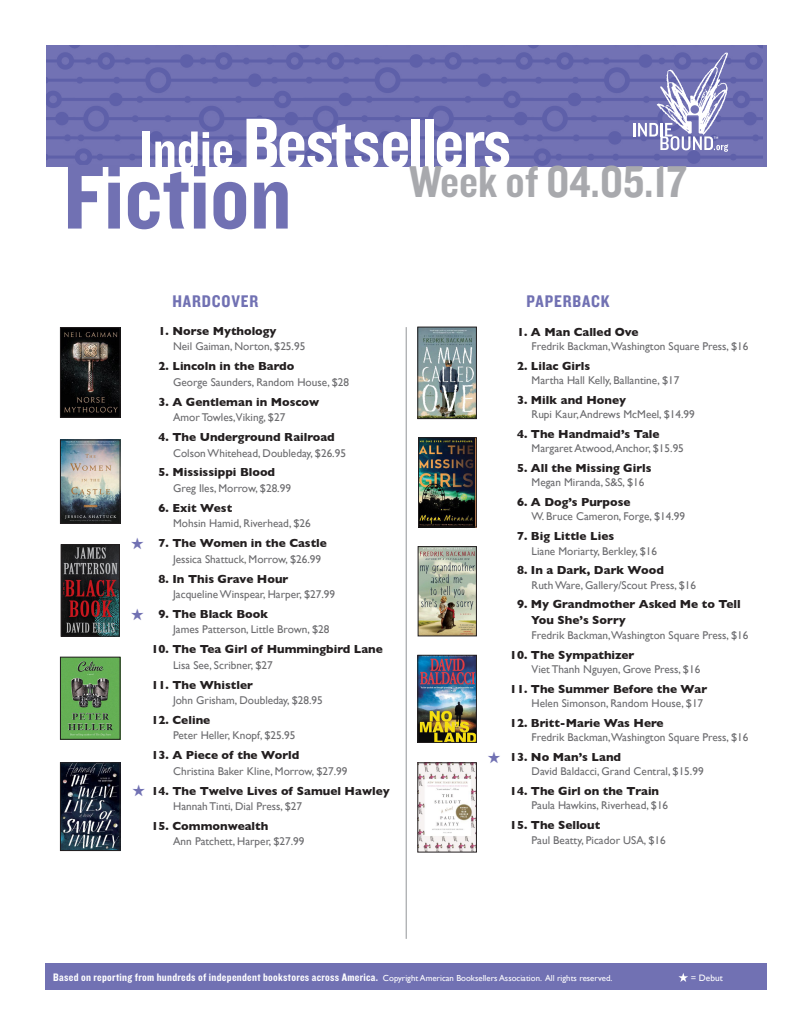
<style>
.page{position:relative;width:810px;height:1035px;background:#fff}
.page>*{position:absolute;margin:0;border:0;box-sizing:border-box;transform-origin:0 0}
.t1{font:95.5px "Knockout 50 Welterweight";color:#7171b3}
.t2{font:73.38px "Knockout 50 Welterweight";letter-spacing:-.03em;color:#fff}
.t3{font:46.25px "Knockout 50 Welterweight";color:#a8a9ad}
.t4{font:17.5px "Knockout 50 Welterweight";letter-spacing:.05em;color:#7171b3}
.BestsellerTitle{font:700 11.88px/16.6px "Gill Sans";color:#231f20}
.Body_Text_2{font:11.25px "Gill Sans";color:#6b6b6e}
.t5{font:11.25px "Knockout 50 Welterweight";letter-spacing:.025em;color:#fff}
.t6{font:9.25px "Gill Sans";color:#fff}
.s1{font-size:54.25px}
.s2{font-family:"Gill Sans";font-size:8.75px}
</style>
<div class="page">
<img style="left:46px;top:45px;width:716px;height:122px">
<hr style="left:406px;top:327px;width:1px;height:612px;background:#939598">
<div style="left:45px;top:963px;width:722px;height:27px;background:#7171b3"></div>
<hr style="left:633px;top:123px;width:3px;height:14px;background:#fff">
<svg style="left:638px;top:52px;width:90px;height:100px"></svg>
<svg style="left:678px;top:973px;width:10px;height:9px"></svg>
<img style="left:62px;top:329px;width:56px;height:86px">
<div style="left:60px;top:327px;width:60px;height:90px;border:1px solid #231f20"></div>
<img style="left:62px;top:442px;width:56px;height:80px">
<div style="left:60px;top:440px;width:60px;height:84px;border:1px solid #231f20"></div>
<img style="left:62px;top:659px;width:56px;height:78px">
<div style="left:60px;top:657px;width:60px;height:82px;border:1px solid #231f20"></div>
<img style="left:63px;top:547px;width:55px;height:87px">
<div style="left:61px;top:545px;width:59px;height:91px;border:1px solid #231f20"></div>
<img style="left:62px;top:765px;width:56px;height:84px">
<div style="left:60px;top:763px;width:60px;height:88px;border:1px solid #231f20"></div>
<img style="left:420px;top:657px;width:55px;height:84px">
<div style="left:418px;top:655px;width:59px;height:88px;border:1px solid #231f20"></div>
<img style="left:420px;top:765px;width:55px;height:85px">
<div style="left:418px;top:763px;width:59px;height:89px;border:1px solid #231f20"></div>
<img style="left:420px;top:329px;width:55px;height:88px">
<div style="left:418px;top:327px;width:59px;height:92px;border:1px solid #231f20"></div>
<img style="left:420px;top:548px;width:55px;height:86px">
<div style="left:418px;top:546px;width:59px;height:90px;border:1px solid #231f20"></div>
<img style="left:420px;top:440px;width:55px;height:85px">
<div style="left:418px;top:438px;width:59px;height:89px;border:1px solid #231f20"></div>
<p class="t2" style="left:140px;top:95px;width:373px"><span class="s1">Indie</span> Bestsellers</p>
<p class="t1" style="left:63px;top:134px;width:230px">Fiction</p>
<p class="t3" style="left:409px;top:151px;width:279px">Week of 04.05.17</p>
<p class="t4" style="left:172px;top:290px;width:87px">HARDCOVER</p>
<p class="t4" style="left:527px;top:290px;width:85px">PAPERBACK</p>
<p class="BestsellerTitle" style="left:159px;top:322px;width:119px">1. Norse Mythology</p>
<p class="Body_Text_2" style="left:173px;top:340px;width:134px">Neil Gaiman, Norton, $25.95</p>
<p class="BestsellerTitle" style="left:159px;top:358px;width:137px">2. Lincoln in the Bardo</p>
<p class="Body_Text_2" style="left:173px;top:375px;width:178px">George Saunders, Random House, $28</p>
<p class="BestsellerTitle" style="left:159px;top:393px;width:162px">3. A Gentleman in Moscow</p>
<p class="Body_Text_2" style="left:173px;top:411px;width:114px">Amor Towles,Viking, $27</p>
<p class="BestsellerTitle" style="left:159px;top:429px;width:178px">4. The Underground Railroad</p>
<p class="Body_Text_2" style="left:173px;top:446px;width:174px">Colson Whitehead, Doubleday, $26.95</p>
<p class="BestsellerTitle" style="left:159px;top:464px;width:118px">5. Mississippi Blood</p>
<p class="Body_Text_2" style="left:173px;top:481px;width:119px">Greg Iles, Morrow, $28.99</p>
<p class="BestsellerTitle" style="left:159px;top:499px;width:75px">6. Exit West</p>
<p class="Body_Text_2" style="left:173px;top:517px;width:139px">Mohsin Hamid, Riverhead, $26</p>
<p class="BestsellerTitle" style="left:159px;top:535px;width:170px">7. The Women in the Castle</p>
<p class="Body_Text_2" style="left:173px;top:552px;width:149px">Jessica Shattuck, Morrow, $26.99</p>
<p class="BestsellerTitle" style="left:159px;top:570px;width:131px">8. In This Grave Hour</p>
<p class="Body_Text_2" style="left:173px;top:588px;width:163px">Jacqueline Winspear, Harper, $27.99</p>
<p class="BestsellerTitle" style="left:159px;top:605px;width:111px">9. The Black Book</p>
<p class="Body_Text_2" style="left:173px;top:623px;width:158px">James Patterson, Little Brown, $28</p>
<p class="BestsellerTitle" style="left:152px;top:641px;width:233px">10. The Tea Girl of Hummingbird Lane</p>
<p class="Body_Text_2" style="left:173px;top:658px;width:101px">Lisa See, Scribner, $27</p>
<p class="BestsellerTitle" style="left:152px;top:676px;width:103px">11. The Whistler</p>
<p class="Body_Text_2" style="left:173px;top:694px;width:151px">John Grisham, Doubleday, $28.95</p>
<p class="BestsellerTitle" style="left:152px;top:711px;width:60px">12. Celine</p>
<p class="Body_Text_2" style="left:173px;top:729px;width:124px">Peter Heller, Knopf, $25.95</p>
<p class="BestsellerTitle" style="left:152px;top:747px;width:149px">13. A Piece of the World</p>
<p class="Body_Text_2" style="left:173px;top:764px;width:176px">Christina Baker Kline, Morrow, $27.99</p>
<p class="BestsellerTitle" style="left:152px;top:782px;width:240px">14. The Twelve Lives of Samuel Hawley</p>
<p class="Body_Text_2" style="left:173px;top:800px;width:131px">Hannah Tinti, Dial Press, $27</p>
<p class="BestsellerTitle" style="left:152px;top:817px;width:118px">15. Commonwealth</p>
<p class="Body_Text_2" style="left:173px;top:835px;width:133px">Ann Patchett, Harper, $27.99</p>
<p class="BestsellerTitle" style="left:517px;top:323px;width:123px">1. A Man Called Ove</p>
<p class="Body_Text_2" style="left:532px;top:340px;width:218px">Fredrik Backman,Washington Square Press, $16</p>
<p class="BestsellerTitle" style="left:517px;top:357px;width:75px">2. Lilac Girls</p>
<p class="Body_Text_2" style="left:532px;top:374px;width:149px">Martha Hall Kelly, Ballantine, $17</p>
<p class="BestsellerTitle" style="left:517px;top:391px;width:111px">3. Milk and Honey</p>
<p class="Body_Text_2" style="left:532px;top:408px;width:165px">Rupi Kaur, Andrews McMeel, $14.99</p>
<p class="BestsellerTitle" style="left:517px;top:425px;width:144px">4. The Handmaid’s Tale</p>
<p class="Body_Text_2" style="left:532px;top:442px;width:154px">Margaret Atwood, Anchor, $15.95</p>
<p class="BestsellerTitle" style="left:517px;top:459px;width:136px">5. All the Missing Girls</p>
<p class="Body_Text_2" style="left:532px;top:476px;width:114px">Megan Miranda, S&amp;S, $16</p>
<p class="BestsellerTitle" style="left:517px;top:493px;width:115px">6. A Dog’s Purpose</p>
<p class="Body_Text_2" style="left:532px;top:510px;width:155px">W. Bruce Cameron, Forge, $14.99</p>
<p class="BestsellerTitle" style="left:517px;top:527px;width:99px">7. Big Little Lies</p>
<p class="Body_Text_2" style="left:532px;top:544px;width:127px">Liane Moriarty, Berkley, $16</p>
<p class="BestsellerTitle" style="left:517px;top:561px;width:148px">8. In a Dark, Dark Wood</p>
<p class="Body_Text_2" style="left:532px;top:578px;width:166px">Ruth Ware, Gallery/Scout Press, $16</p>
<p class="BestsellerTitle" style="left:531px;top:595px;width:211px;text-indent:-14px">9. My Grandmother Asked Me to Tell<br>You She’s Sorry</p>
<p class="Body_Text_2" style="left:532px;top:629px;width:218px">Fredrik Backman,Washington Square Press, $16</p>
<p class="BestsellerTitle" style="left:510px;top:646px;width:126px">10. The Sympathizer</p>
<p class="Body_Text_2" style="left:532px;top:663px;width:170px">Viet Thanh Nguyen, Grove Press, $16</p>
<p class="BestsellerTitle" style="left:510px;top:680px;width:199px">11. The Summer Before the War</p>
<p class="Body_Text_2" style="left:532px;top:697px;width:173px">Helen Simonson, Random House, $17</p>
<p class="BestsellerTitle" style="left:510px;top:714px;width:155px">12. Britt-Marie Was Here</p>
<p class="Body_Text_2" style="left:532px;top:731px;width:218px">Fredrik Backman,Washington Square Press, $16</p>
<p class="BestsellerTitle" style="left:510px;top:748px;width:113px">13. No Man’s Land</p>
<p class="Body_Text_2" style="left:532px;top:765px;width:174px">David Baldacci, Grand Central, $15.99</p>
<p class="BestsellerTitle" style="left:510px;top:782px;width:151px">14. The Girl on the Train</p>
<p class="Body_Text_2" style="left:532px;top:799px;width:138px">Paula Hawkins, Riverhead, $16</p>
<p class="BestsellerTitle" style="left:510px;top:816px;width:92px">15. The Sellout</p>
<p class="Body_Text_2" style="left:532px;top:833px;width:136px">Paul Beatty, Picador USA, $16</p>
<p class="t5" style="left:53px;top:970px;width:561px">Based on reporting from hundreds of independent bookstores across America. <span class="s2">Copyright American Booksellers Association. All rights reserved.</span></p>
<p class="t6" style="left:691px;top:972px;width:33px">= Debut</p>
</div>
